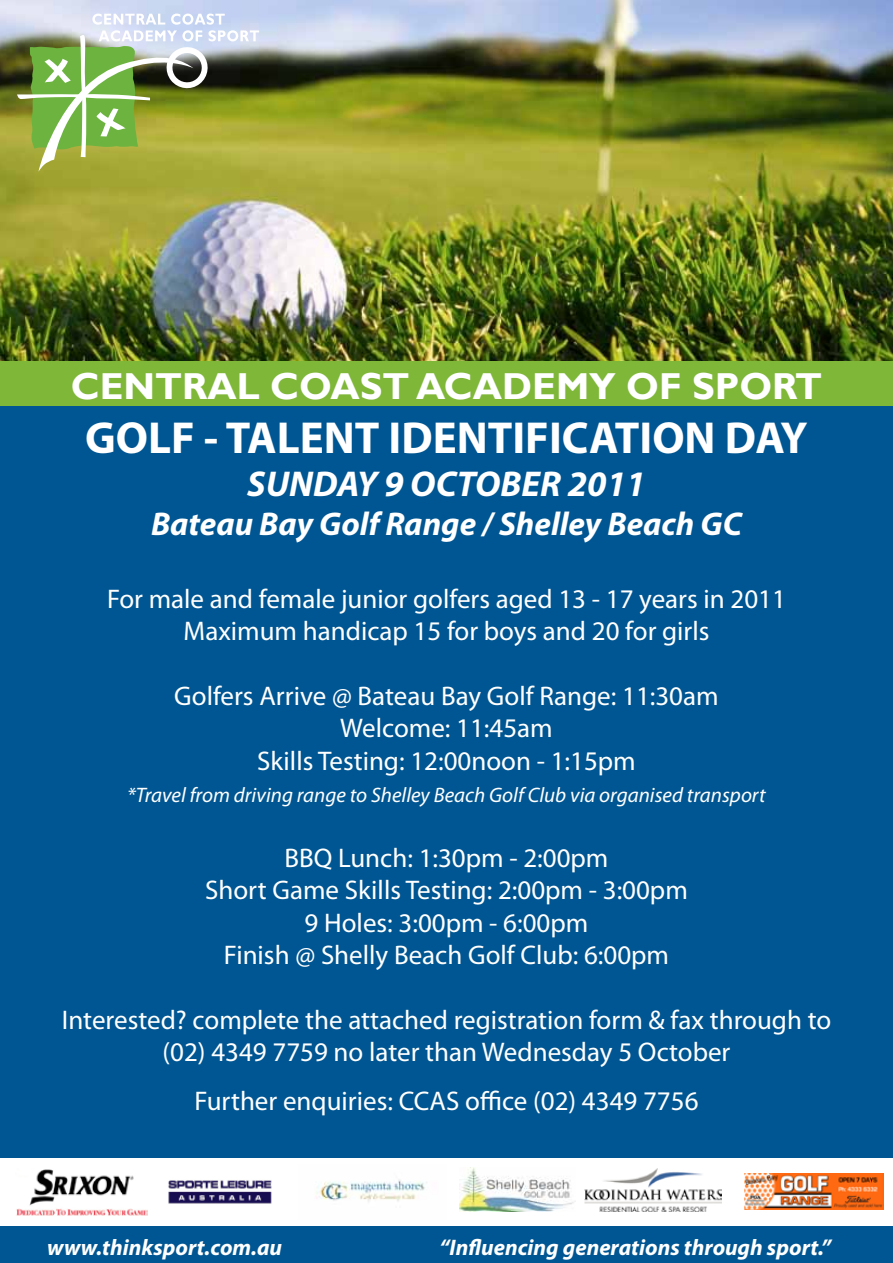
<style>
.page{position:relative;width:893px;height:1263px;background:#fff}
.page>*{position:absolute;margin:0;border:0;box-sizing:border-box;transform-origin:0 0}
.t1{font:700 45px "Myriad Pro";color:#fff}
.t2{font:700 37.5px "Gill Sans";color:#fff}
.t3{font:italic 700 36px "Myriad Pro";color:#fff}
.t4{font:italic 700 33px "Myriad Pro";color:#fff}
.t5{font:27px/32.4px "Myriad Pro";color:#fff;text-align:center}
.t6{font:italic 700 22.5px "Myriad Pro";color:#fff}
.t7{font:italic 21px "Myriad Pro";color:#fff}
</style>
<div class="page">
<img style="left:0;top:0;width:893px;height:361px">
<div style="left:0;top:373px;width:893px;height:890px;background:#005692"></div>
<div style="left:0;top:1159px;width:893px;height:67px;background:#fff"></div>
<div style="left:0;top:361px;width:893px;height:45px;background:#7fb739"></div>
<svg style="left:17px;top:14px;width:242px;height:158px;background:#9cae6d"></svg>
<img style="left:16px;top:1169px;width:132px;height:47px">
<img style="left:168px;top:1180px;width:104px;height:24px">
<img style="left:316px;top:1180px;width:111px;height:22px">
<img style="left:459px;top:1168px;width:116px;height:44px">
<img style="left:585px;top:1168px;width:136px;height:44px">
<img style="left:744px;top:1173px;width:139px;height:36px">
<h2 class="t2" style="left:71px;top:363px;width:753px">CENTRAL COAST ACADEMY OF SPORT</h2>
<h1 class="t1" style="left:85px;top:408px;width:724px">GOLF - TALENT IDENTIFICATION DAY</h1>
<h3 class="t3" style="left:247px;top:460px;width:400px">SUNDAY 9 OCTOBER 2011</h3>
<p class="t4" style="left:151px;top:503px;width:592px">Bateau Bay Golf Range / Shelley Beach GC</p>
<p class="t5" style="left:107px;top:582px;width:680px">For male and female junior golfers aged 13 - 17 years in 2011<br>Maximum handicap 15 for boys and 20 for girls</p>
<p class="t5" style="left:174px;top:679px;width:546px">Golfers Arrive @ Bateau Bay Golf Range: 11:30am<br>Welcome: 11:45am<br>Skills Testing: 12:00noon - 1:15pm</p>
<p class="t7" style="left:127px;top:782px;width:640px">*Travel from driving range to Shelley Beach Golf Club via organised transport</p>
<p class="t5" style="left:205px;top:841px;width:484px">BBQ Lunch: 1:30pm - 2:00pm<br>Short Game Skills Testing: 2:00pm - 3:00pm<br>9 Holes: 3:00pm - 6:00pm<br>Finish @ Shelly Beach Golf Club: 6:00pm</p>
<p class="t5" style="left:62px;top:1003px;width:771px">Interested? complete the attached registration form &amp; fax through to (02) 4349 7759 no later than Wednesday 5 October</p>
<p class="t5" style="left:194px;top:1084px;width:505px">Further enquiries: CCAS office (02) 4349 7756</p>
<p class="t6" style="left:47px;top:1233px;width:237px">www.thinksport.com.au</p>
<p class="t6" style="left:439px;top:1233px;width:393px">“Influencing generations through sport.”</p>
</div>
